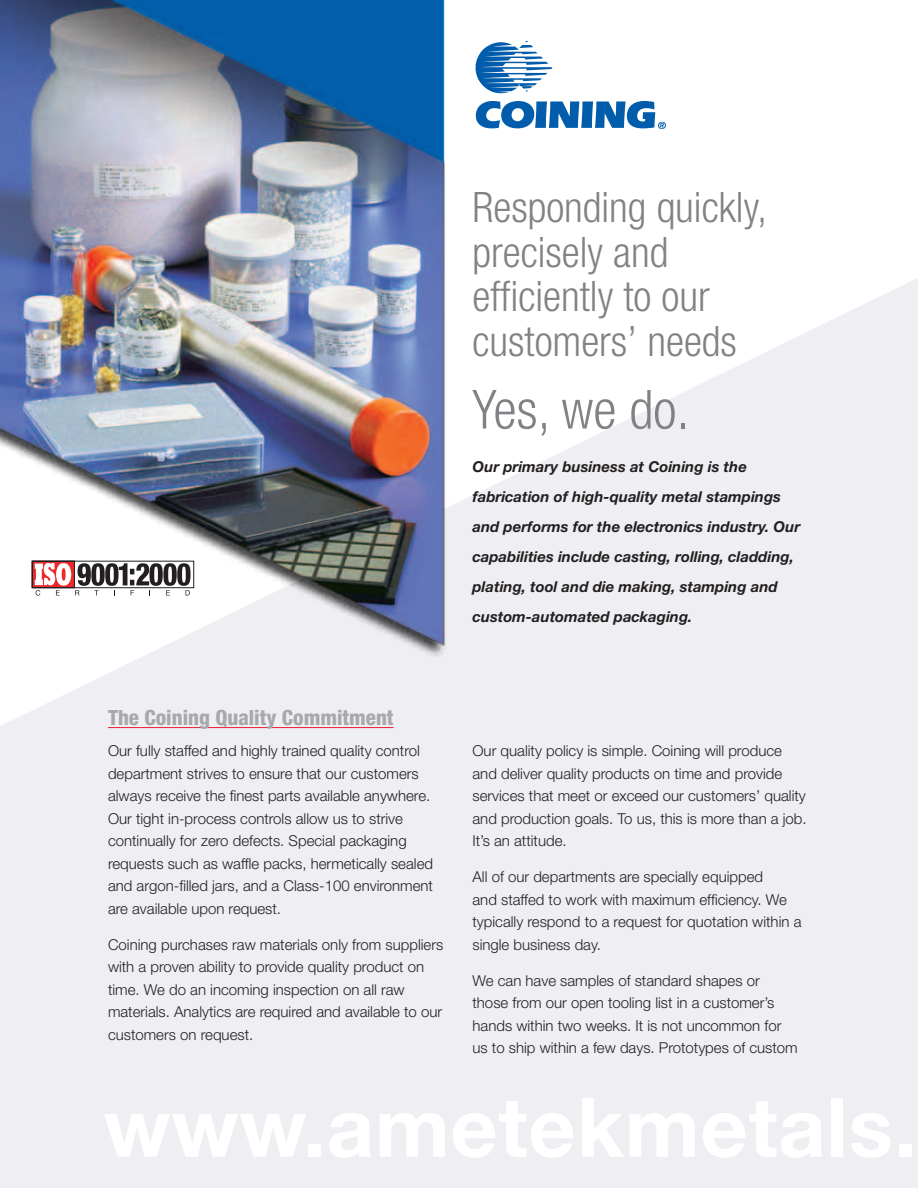
<style>
.page{position:relative;width:918px;height:1188px;background:#fff}
.page>*{position:absolute;margin:0;border:0;box-sizing:border-box;transform-origin:0 0}
.t1{font:300 condensed 54px "Helvetica Neue";color:#808285}
.t2{font:300 condensed 42px/45px "Helvetica Neue";color:#808285}
.t3{font:800 condensed 21px "Helvetica Neue";color:#a8a9ad}
.t4{font:300 15px/22.5px "Helvetica Neue";color:#231f20}
.t5{font:italic 700 15px/30px "Helvetica Neue";color:#231f20}
</style>
<div class="page">
<img style="left:0;top:0;width:918px;height:1188px">
<svg style="left:32px;top:561px;width:162px;height:35px"></svg>
<svg style="left:476px;top:41px;width:190px;height:88px"></svg>
<hr style="left:108px;top:727px;width:286px;height:1px;background:#ed1d33">
<h2 class="t2" style="left:472px;top:184px;width:296px">Responding quickly, precisely and efficiently to our customers’ needs</h2>
<h1 class="t1" style="left:472px;top:378px;width:218px">Yes, we do.</h1>
<p class="t5" style="left:472px;top:451px;width:329px">Our primary business at Coining is the fabrication of high-quality metal stampings and performs for the electronics industry. Our capabilities include casting, rolling, cladding, plating, tool and die making, stamping and custom-automated packaging.</p>
<h3 class="t3" style="left:108px;top:705px;width:287px">The Coining Quality Commitment</h3>
<p class="t4" style="left:108px;top:740px;width:327px">Our fully staffed and highly trained quality control department strives to ensure that our customers always receive the finest parts available anywhere.<br>Our tight in-process controls allow us to strive continually for zero defects. Special packaging requests such as waffle packs, hermetically sealed and argon-filled jars, and a Class-100 environment are available upon request.</p>
<p class="t4" style="left:108px;top:933px;width:337px">Coining purchases raw materials only from suppliers with a proven ability to provide quality product on time. We do an incoming inspection on all raw materials. Analytics are required and available to our customers on request.</p>
<p class="t4" style="left:472px;top:740px;width:336px">Our quality policy is simple. Coining will produce and deliver quality products on time and provide services that meet or exceed our customers’ quality and production goals. To us, this is more than a job.<br>It’s an attitude.</p>
<p class="t4" style="left:472px;top:866px;width:330px">All of our departments are specially equipped<br>and staffed to work with maximum efficiency. We typically respond to a request for quotation within a single business day.</p>
<p class="t4" style="left:472px;top:969px;width:327px">We can have samples of standard shapes or those from our open tooling list in a customer’s hands within two weeks. It is not uncommon for us to ship within a few days. Prototypes of custom</p>
</div>
